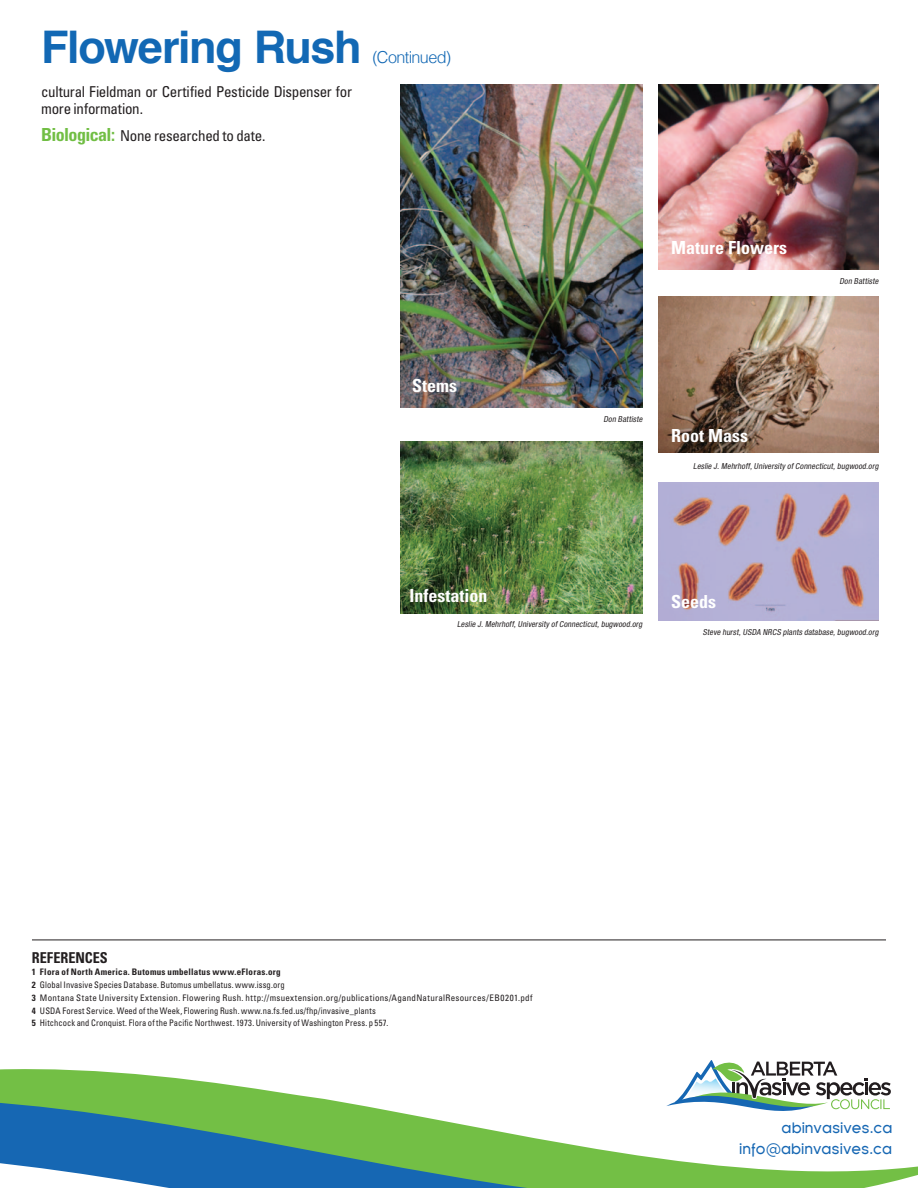
<style>
.page{position:relative;width:918px;height:1188px;background:#fff}
.page>*{position:absolute;margin:0;border:0;box-sizing:border-box;transform-origin:0 0}
.t1{font:700 45px "Helvetica";letter-spacing:-.03em;color:#1268b4}
.t2{font:700 condensed 18px "Univers";color:#fff}
.t3{font:300 16.5px "Helvetica";letter-spacing:-.04em;color:#1268b4}
.t4{font:condensed 15px/17.2px "Univers";letter-spacing:-.02em;color:#231f20}
.t5{font:15px/20.2px "Florencesans";color:#1667b3;text-align:right}
.t6{font:700 condensed 15px "Univers";letter-spacing:-.005em;color:#231f20;scale:.95 1}
.t7{font:condensed 9px/12.8px "Univers";letter-spacing:.02em;color:#231f20;scale:.95 1}
.t8{font:italic condensed 8.25px "Helvetica Neue";color:#231f20}
.s1{font-weight:700;font-size:18px;color:#71be44}
.s2{font-weight:700}
</style>
<div class="page">
<hr style="left:32px;top:940px;width:854px;height:1px;background:#231f20">
<svg style="left:844px;top:1078px;width:74px;height:110px"></svg>
<svg style="left:0;top:1060px;width:844px;height:128px"></svg>
<img style="left:400px;top:85px;width:242px;height:322px">
<img style="left:658px;top:85px;width:220px;height:184px">
<img style="left:658px;top:296px;width:221px;height:156px">
<img style="left:400px;top:441px;width:242px;height:173px">
<img style="left:658px;top:482px;width:220px;height:138px">
<h1 class="t1" style="left:41px;top:11px;width:322px">Flowering Rush</h1>
<h3 class="t4" style="left:41px;top:83px;width:312px">cultural Fieldman or Certified Pesticide Dispenser for more information.</h3>
<h3 class="t4" style="left:41px;top:126px;width:226px"><span class="s1">Biological:</span> None researched to date.</h3>
<h3 class="t3" style="left:373px;top:43px;width:80px">(Continued)</h3>
<h2 class="t2" style="left:412px;top:374px;width:46px">Stems</h2>
<h2 class="t2" style="left:671px;top:237px;width:117px">Mature Flowers</h2>
<p class="t8" style="left:839px;top:276px;width:42px">Don Battiste</p>
<p class="t8" style="left:603px;top:414px;width:42px">Don Battiste</p>
<h2 class="t2" style="left:671px;top:424px;width:78px">Root Mass</h2>
<p class="t8" style="left:693px;top:461px;width:188px">Leslie J.Mehrhoff,University ofConnecticut,bugwood.org</p>
<h2 class="t2" style="left:409px;top:584px;width:80px">Infestation</h2>
<p class="t8" style="left:457px;top:619px;width:188px">Leslie J.Mehrhoff,University ofConnecticut,bugwood.org</p>
<h2 class="t2" style="left:671px;top:590px;width:46px">Seeds</h2>
<p class="t8" style="left:703px;top:627px;width:179px">Steve hurst,USDA NRCS plants database,bugwood.org</p>
<h3 class="t6" style="left:32px;top:948px;width:80px">references</h3>
<p class="t7" style="left:32px;top:966px;width:529px"><span class="s2">1 Flora of North America. Butomus umbellatus www.eFloras.org<br>2</span> Global Invasive Species Database. Butomus umbellatus. www.issg.org<br><span class="s2">3</span> Montana State University Extension. Flowering Rush. http://msuextension.org/publications/AgandNaturalResources/EB0201.pdf <span class="s2">4</span> USDA Forest Service. Weed of the Week, Flowering Rush. www.na.fs.fed.us/fhp/invasive_plants<br><span class="s2">5</span> Hitchcock and Cronquist. Flora of the Pacific Northwest. 1973. University of Washington Press. p 557.</p>
<h3 class="t5" style="left:739px;top:1118px;width:155px">abinvasives.ca info@abinvasives.ca</h3>
</div>
